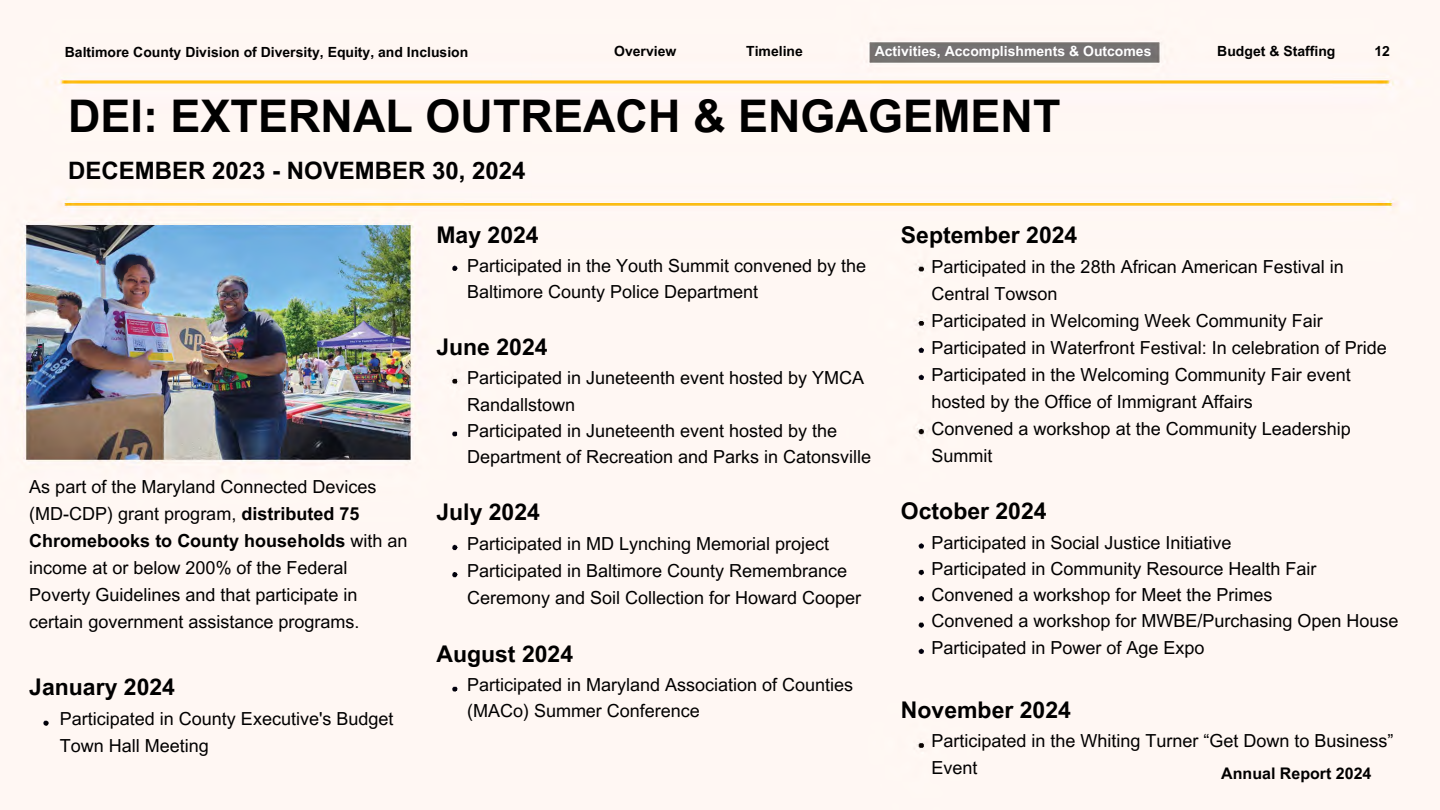
<style>
.page{position:relative;width:1440px;height:810px;background:#fff}
.page>*{position:absolute;margin:0;border:0;box-sizing:border-box;transform-origin:0 0}
.t1{font:700 45px "Arial MT Pro";color:#000}
.t2{font:700 24px "Arial MT Pro";color:#000}
.t3{font:700 23px "Arial MT Pro";color:#000}
.t4{font:18px/27px "Arial MT Pro";color:#000}
.t5{font:700 16px "Arial MT Pro";color:#000}
.t6{font:700 14px "Arial MT Pro";color:#000}
.t7{font:700 14px "Arial MT Pro";color:#fff}
.s1{font-weight:700}
</style>
<div class="page">
<img style="left:0;top:0;width:1440px;height:810px">
<p class="t6" style="left:65px;top:46px;width:405px">Baltimore County Division of Diversity, Equity, and Inclusion</p>
<p class="t6" style="left:614px;top:46px;width:64px">Overview</p>
<p class="t6" style="left:746px;top:46px;width:58px">Timeline</p>
<p class="t7" style="left:875px;top:46px;width:278px">Activities, Accomplishments &amp; Outcomes</p>
<p class="t6" style="left:1217px;top:46px;width:120px">Budget &amp; Staffing</p>
<p class="t6" style="left:1374px;top:46px;width:17px">12</p>
<h1 class="t1" style="left:68px;top:100px;width:994px">DEI: EXTERNAL OUTREACH &amp; ENGAGEMENT</h1>
<h2 class="t2" style="left:68px;top:161px;width:459px">DECEMBER 2023 - NOVEMBER 30, 2024</h2>
<p class="t4" style="left:29px;top:476px;width:380px">As part of the Maryland Connected Devices (MD-CDP) grant program, <span class="s1">distributed 75<br>Chromebooks to County households</span> with an income at or below 200% of the Federal Poverty Guidelines and that participate in certain government assistance programs.</p>
<p class="t3" style="left:29px;top:679px;width:147px">January 2024</p>
<p class="t4" style="left:60px;top:708px;width:335px">Participated in County Executive's Budget<br>Town Hall Meeting</p>
<p class="t3" style="left:436px;top:226px;width:104px">May 2024</p>
<p class="t4" style="left:467px;top:255px;width:401px;line-height:26.3px">Participated in the Youth Summit convened by the<br>Baltimore County Police Department</p>
<p class="t3" style="left:436px;top:338px;width:113px">June 2024</p>
<p class="t4" style="left:467px;top:367px;width:405px;line-height:26.3px">Participated in Juneteenth event hosted by YMCA Randallstown<br>Participated in Juneteenth event hosted by the Department of Recreation and Parks in Catonsville</p>
<p class="t3" style="left:436px;top:503px;width:105px">July 2024</p>
<p class="t4" style="left:467px;top:533px;width:396px">Participated in MD Lynching Memorial project<br>Participated in Baltimore County Remembrance<br>Ceremony and Soil Collection for Howard Cooper</p>
<p class="t3" style="left:436px;top:645px;width:138px">August 2024</p>
<p class="t4" style="left:467px;top:674px;width:387px;line-height:26.3px">Participated in Maryland Association of Counties (MACo) Summer Conference</p>
<p class="t3" style="left:901px;top:226px;width:178px">September 2024</p>
<p class="t4" style="left:932px;top:255px;width:457px">Participated in the 28th African American Festival in Central Towson<br>Participated in Welcoming Week Community Fair Participated in Waterfront Festival: In celebration of Pride Participated in the Welcoming Community Fair event hosted by the Office of Immigrant Affairs<br>Convened a workshop at the Community Leadership Summit</p>
<p class="t3" style="left:901px;top:503px;width:147px">October 2024</p>
<p class="t4" style="left:932px;top:531px;width:468px;line-height:26.3px">Participated in Social Justice Initiative<br>Participated in Community Resource Health Fair Convened a workshop for Meet the Primes<br>Convened a workshop for MWBE/Purchasing Open House Participated in Power of Age Expo</p>
<p class="t3" style="left:901px;top:701px;width:171px">November 2024</p>
<p class="t4" style="left:932px;top:730px;width:463px;line-height:26.3px">Participated in the Whiting Turner “Get Down to Business”<br>Event</p>
<p class="t5" style="left:1221px;top:768px;width:152px">Annual Report 2024</p>
</div>
